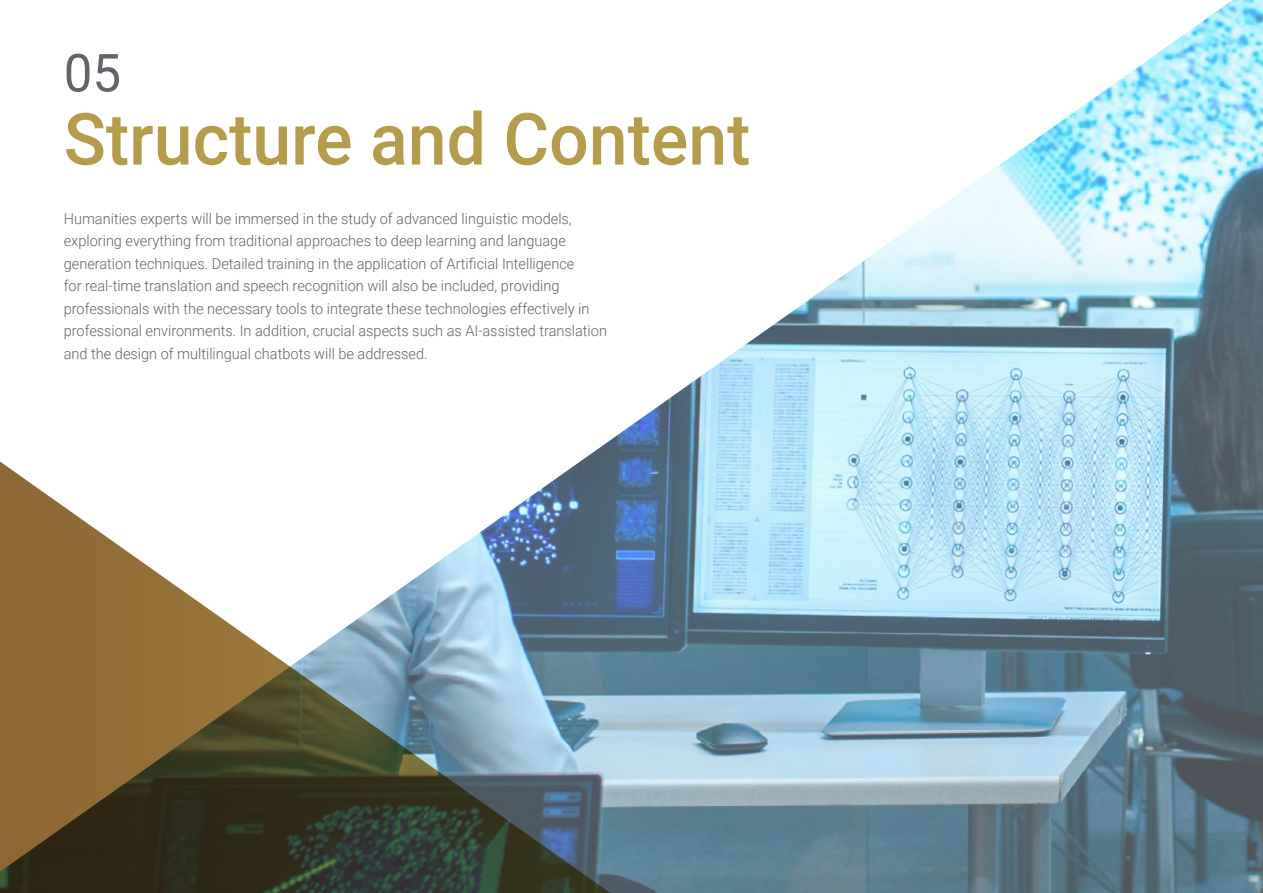
<style>
.page{position:relative;width:1263px;height:893px;background:#fff}
.page>*{position:absolute;margin:0;border:0;box-sizing:border-box;transform-origin:0 0}
.t1{font:500 72px "Roboto";color:#b49c4b}
.t2{font:52.5px "Roboto";color:#61646a}
.t3{font:300 15px/22.5px "Roboto";color:#61646a}
</style>
<div class="page">
<img style="left:602px;top:0;width:661px;height:893px">
<svg style="left:0;top:446px;width:640px;height:447px"></svg>
<h2 class="t2" style="left:64px;top:36px;width:59px">05</h2>
<h1 class="t1" style="left:64px;top:89px;width:688px">Structure and Content</h1>
<p class="t3" style="left:64px;top:207px;width:545px">Humanities experts will be immersed in the study of advanced linguistic models, exploring everything from traditional approaches to deep learning and language generation techniques. Detailed training in the application of Artificial Intelligence<br>for real-time translation and speech recognition will also be included, providing professionals with the necessary tools to integrate these technologies effectively in professional environments. In addition, crucial aspects such as AI-assisted translation and the design of multilingual chatbots will be addressed.</p>
</div>
